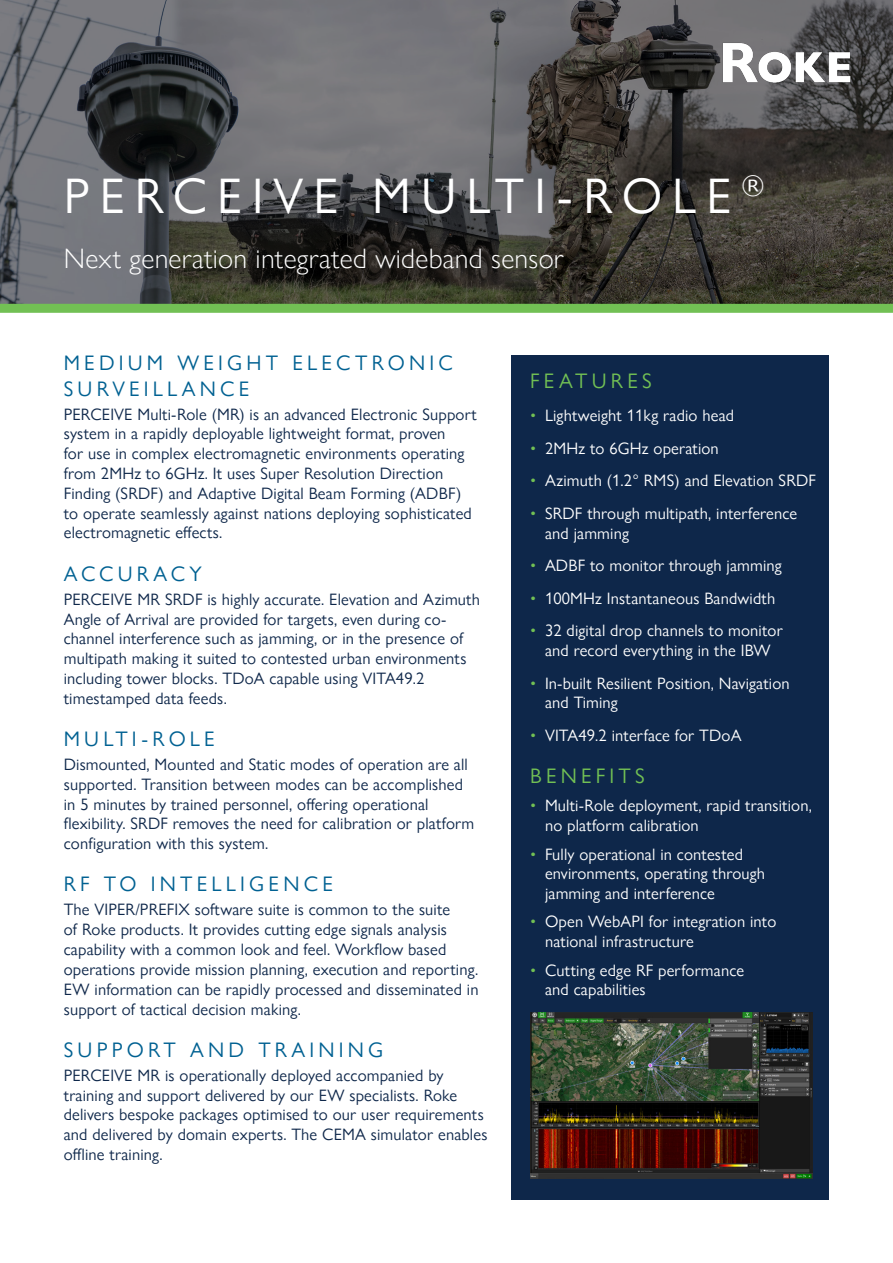
<style>
.page{position:relative;width:893px;height:1263px;background:#fff}
.page>*{position:absolute;margin:0;border:0;box-sizing:border-box;transform-origin:0 0}
._0_1_Cover_Title{font:49.95px "Gill Sans Nova";letter-spacing:.2em;color:#fff}
._0_2_Cover_Strapline{font:300 28.05px "Gill Sans Nova";letter-spacing:.01em;color:#fff}
._3_0_Subhead{font:21px/25.2px "Gill Sans Nova";letter-spacing:.2em;color:#006192}
._3_1_Body_copy{font:21px "Gill Sans Nova";letter-spacing:.2em;color:#72c054}
._3_0_Subhead-2{font:21px "Gill Sans Nova";letter-spacing:.2em;color:#72c054}
._3_1_Body_copy-2{font:16.5px/19.8px "Gill Sans Nova";letter-spacing:.01em;color:#0e274a}
._3_1_Body_copy-3{font:16.5px/19.8px "Gill Sans Nova";letter-spacing:.01em;color:#fff}
._3_0_Subhead-3{font:16.5px/19.8px "Gill Sans Nova";letter-spacing:.01em;color:#fff}
.s1{color:#72c054}
</style>
<div class="page">
<svg style="left:0;top:0;width:893px;height:304px;background:#50504f"></svg>
<img style="left:701px;top:21px;width:171px;height:83px">
<div style="left:0;top:304px;width:893px;height:9px;background:#72c054"></div>
<div style="left:512px;top:355px;width:317px;height:844px;background:#0e274a"></div>
<img style="left:530px;top:1012px;width:282px;height:167px">
<p class="_0_1_Cover_Title" style="left:64px;top:166px;width:702px">PERCEIVE MULTI-ROLE <sup>®</sup></p>
<p class="_0_2_Cover_Strapline" style="left:64px;top:242px;width:502px">Next generation integrated wideband sensor</p>
<p class="_3_0_Subhead" style="left:64px;top:350px;width:391px">MEDIUM WEIGHT ELECTRONIC<br>SURVEILLANCE</p>
<p class="_3_1_Body_copy-2" style="left:64px;top:404px;width:415px">PERCEIVE Multi-Role (MR) is an advanced Electronic Support system in a rapidly deployable lightweight format, proven<br>for use in complex electromagnetic environments operating from 2MHz to 6GHz. It uses Super Resolution Direction Finding (SRDF) and Adaptive Digital Beam Forming (ADBF) to operate seamlessly against nations deploying sophisticated electromagnetic effects.</p>
<p class="_3_0_Subhead" style="left:64px;top:561px;width:140px">ACCURACY</p>
<p class="_3_1_Body_copy-2" style="left:64px;top:589px;width:418px">PERCEIVE MR SRDF is highly accurate. Elevation and Azimuth Angle of Arrival are provided for targets, even during co&shy;channel interference such as jamming, or in the presence of multipath making it suited to contested urban environments including tower blocks. TDoA capable using VITA49.2 timestamped data feeds.</p>
<p class="_3_0_Subhead" style="left:64px;top:726px;width:153px">MULTI-ROLE</p>
<p class="_3_1_Body_copy-2" style="left:64px;top:754px;width:412px">Dismounted, Mounted and Static modes of operation are all supported. Transition between modes can be accomplished in 5 minutes by trained personnel, offering operational flexibility. SRDF removes the need for calibration or platform configuration with this system.</p>
<p class="_3_0_Subhead" style="left:64px;top:871px;width:271px">RF TO INTELLIGENCE</p>
<p class="_3_1_Body_copy-2" style="left:64px;top:900px;width:416px">The VIPER/PREFIX software suite is common to the suite<br>of Roke products. It provides cutting edge signals analysis capability with a common look and feel. Workflow based operations provide mission planning, execution and reporting.<br>EW information can be rapidly processed and disseminated in support of tactical decision making.</p>
<p class="_3_0_Subhead" style="left:64px;top:1037px;width:321px">SUPPORT AND TRAINING</p>
<p class="_3_1_Body_copy-2" style="left:64px;top:1065px;width:425px">PERCEIVE MR is operationally deployed accompanied by training and support delivered by our EW specialists. Roke delivers bespoke packages optimised to our user requirements and delivered by domain experts. The CEMA simulator enables offline training.</p>
<p class="_3_1_Body_copy" style="left:530px;top:368px;width:123px">FEATURES</p>
<p class="_3_1_Body_copy-3" style="left:530px;top:405px;width:206px"><span class="s1">•</span> Lightweight 11kg radio head</p>
<p class="_3_1_Body_copy-3" style="left:530px;top:438px;width:190px"><span class="s1">•</span> 2MHz to 6GHz operation</p>
<p class="_3_1_Body_copy-3" style="left:530px;top:470px;width:287px"><span class="s1">•</span> Azimuth (1.2° RMS) and Elevation SRDF</p>
<p class="_3_1_Body_copy-3" style="left:545px;top:503px;width:254px;text-indent:-15px"><span class="s1">•</span> SRDF through multipath, interference and jamming</p>
<p class="_3_1_Body_copy-3" style="left:530px;top:555px;width:253px"><span class="s1">•</span> ADBF to monitor through jamming</p>
<p class="_3_1_Body_copy-3" style="left:530px;top:588px;width:247px"><span class="s1">•</span> 100MHz Instantaneous Bandwidth</p>
<p class="_3_1_Body_copy-3" style="left:530px;top:620px;width:254px;text-align:center"><span class="s1">•</span> 32 digital drop channels to monitor and record everything in the IBW</p>
<p class="_3_1_Body_copy-3" style="left:545px;top:673px;width:246px;text-indent:-15px"><span class="s1">•</span> In-built Resilient Position, Navigation and Timing</p>
<p class="_3_1_Body_copy-3" style="left:530px;top:725px;width:213px"><span class="s1">•</span> VITA49.2 interface for TDoA</p>
<p class="_3_0_Subhead-2" style="left:530px;top:763px;width:116px">BENEFITS</p>
<p class="_3_0_Subhead-3" style="left:545px;top:796px;width:268px;text-indent:-15px"><span class="s1">•</span> Multi-Role deployment, rapid transition, no platform calibration</p>
<p class="_3_0_Subhead-3" style="left:545px;top:844px;width:222px;text-indent:-15px"><span class="s1">•</span> Fully operational in contested environments, operating through jamming and interference</p>
<p class="_3_0_Subhead-3" style="left:545px;top:912px;width:233px;text-indent:-15px"><span class="s1">•</span> Open WebAPI for integration into national infrastructure</p>
<p class="_3_0_Subhead-3" style="left:545px;top:960px;width:201px;text-indent:-15px"><span class="s1">•</span> Cutting edge RF performance and capabilities</p>
</div>
